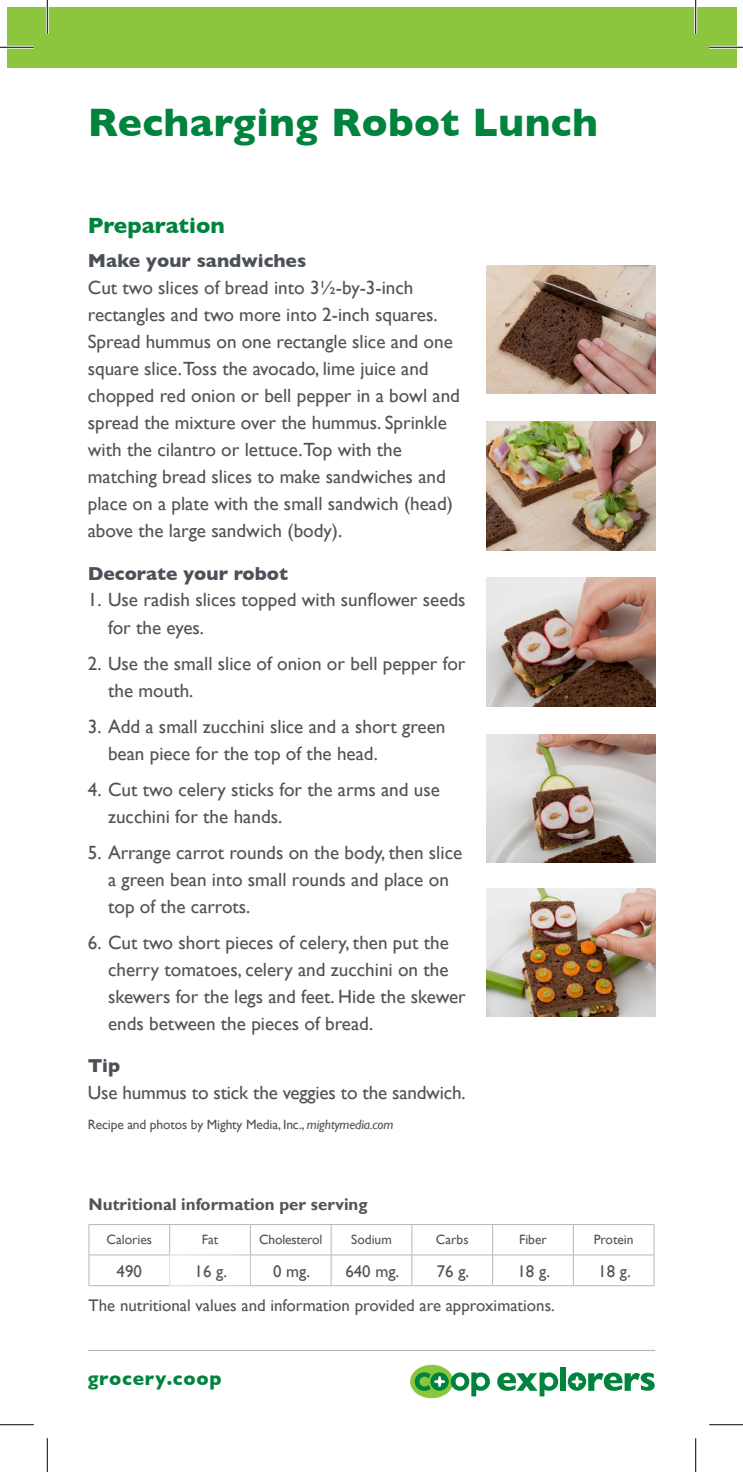
<style>
.page{position:relative;width:743px;height:1472px;background:#fff}
.page>*{position:absolute;margin:0;border:0;box-sizing:border-box;transform-origin:0 0}
.t1{font:800 40.5px "Gill Sans";letter-spacing:.01em;color:#00843d}
.Header_1{font:800 22.5px "Gill Sans";color:#00843d}
.Recipe_Steps{font:19.12px/27px "Gill Sans";color:#535355}
.Header_2{font:800 19.12px "Gill Sans";color:#4c5159}
.t2{font:800 19.12px "Gill Sans";letter-spacing:.035em;color:#00843d}
.Ingredients{font:16.88px "Gill Sans";color:#535355}
.Body{font:700 16.88px "Gill Sans";color:#535355}
.Ingredient_checklist{font:16.88px "Gill Sans";color:#535355}
.Ingredient_checklist-2{font:13.5px "Gill Sans";letter-spacing:-.01em;color:#535355}
.s1{font-style:italic}
</style>
<div class="page">
<img style="left:486px;top:265px;width:169px;height:129px">
<hr style="left:89px;top:1224px;width:81px;height:1px;background:#b4b8b9">
<hr style="left:88px;top:1224px;width:1px;height:30px;background:#b4b8b9">
<hr style="left:170px;top:1224px;width:80px;height:1px;background:#b4b8b9">
<hr style="left:169px;top:1224px;width:1px;height:30px;background:#b4b8b9">
<hr style="left:250px;top:1224px;width:81px;height:1px;background:#b4b8b9">
<hr style="left:250px;top:1224px;width:1px;height:30px;background:#b4b8b9">
<hr style="left:331px;top:1224px;width:81px;height:1px;background:#b4b8b9">
<hr style="left:331px;top:1224px;width:1px;height:30px;background:#b4b8b9">
<hr style="left:412px;top:1224px;width:80px;height:1px;background:#b4b8b9">
<hr style="left:411px;top:1224px;width:1px;height:30px;background:#b4b8b9">
<hr style="left:492px;top:1224px;width:81px;height:1px;background:#b4b8b9">
<hr style="left:492px;top:1224px;width:1px;height:30px;background:#b4b8b9">
<hr style="left:573px;top:1224px;width:81px;height:1px;background:#b4b8b9">
<hr style="left:573px;top:1224px;width:1px;height:30px;background:#b4b8b9">
<hr style="left:653px;top:1224px;width:1px;height:30px;background:#b4b8b9">
<hr style="left:89px;top:1254px;width:80px;height:1px;background:#b4b8b9">
<hr style="left:88px;top:1255px;width:1px;height:30px;background:#b4b8b9">
<hr style="left:251px;top:1254px;width:80px;height:1px;background:#b4b8b9">
<hr style="left:331px;top:1254px;width:81px;height:1px;background:#b4b8b9">
<hr style="left:331px;top:1255px;width:1px;height:30px;background:#b4b8b9">
<hr style="left:412px;top:1254px;width:80px;height:1px;background:#b4b8b9">
<hr style="left:411px;top:1255px;width:1px;height:30px;background:#b4b8b9">
<hr style="left:492px;top:1254px;width:81px;height:1px;background:#b4b8b9">
<hr style="left:492px;top:1255px;width:1px;height:30px;background:#b4b8b9">
<hr style="left:573px;top:1254px;width:81px;height:1px;background:#b4b8b9">
<hr style="left:573px;top:1255px;width:1px;height:30px;background:#b4b8b9">
<hr style="left:653px;top:1255px;width:1px;height:30px;background:#b4b8b9">
<hr style="left:89px;top:1285px;width:80px;height:1px;background:#b4b8b9">
<hr style="left:251px;top:1285px;width:80px;height:1px;background:#b4b8b9">
<hr style="left:331px;top:1285px;width:81px;height:1px;background:#b4b8b9">
<hr style="left:412px;top:1285px;width:80px;height:1px;background:#b4b8b9">
<hr style="left:492px;top:1285px;width:81px;height:1px;background:#b4b8b9">
<hr style="left:573px;top:1285px;width:81px;height:1px;background:#b4b8b9">
<img style="left:486px;top:734px;width:169px;height:128px">
<img style="left:486px;top:888px;width:169px;height:128px">
<img style="left:486px;top:578px;width:169px;height:128px">
<img style="left:486px;top:422px;width:169px;height:128px">
<hr style="left:88px;top:1349px;width:567px;height:2px;background:#b4b8b9">
<svg style="left:410px;top:1364px;width:43px;height:34px"></svg>
<svg style="left:414px;top:1372px;width:76px;height:24px"></svg>
<div style="left:560px;top:1366px;width:5px;height:24px;background:#00843d"></div>
<svg style="left:497px;top:1372px;width:61px;height:24px"></svg>
<svg style="left:567px;top:1372px;width:87px;height:18px"></svg>
<div style="left:7px;top:7px;width:729px;height:61px;background:#8bc63e"></div>
<hr style="left:0;top:46px;width:34px;height:3px;background:#fff">
<hr style="left:709px;top:46px;width:33px;height:3px;background:#fff">
<hr style="left:46px;top:0;width:3px;height:34px;background:#fff">
<hr style="left:694px;top:0;width:3px;height:34px;background:#fff">
<hr style="left:0;top:47px;width:34px;height:1px;background:#000">
<hr style="left:709px;top:47px;width:33px;height:1px;background:#000">
<hr style="left:0;top:1424px;width:34px;height:1px;background:#000">
<hr style="left:709px;top:1424px;width:33px;height:1px;background:#000">
<hr style="left:47px;top:0;width:1px;height:34px;background:#000">
<hr style="left:47px;top:1438px;width:1px;height:34px;background:#000">
<hr style="left:695px;top:0;width:1px;height:34px;background:#000">
<hr style="left:695px;top:1438px;width:1px;height:34px;background:#000">
<p class="t1" style="left:88px;top:98px;width:511px">Recharging Robot Lunch</p>
<p class="Header_1" style="left:88px;top:212px;width:138px">Preparation</p>
<p class="Header_2" style="left:88px;top:249px;width:220px">Make your sandwiches</p>
<p class="Recipe_Steps" style="left:88px;top:274px;width:373px">Cut two slices of bread into 3½-by-3-inch rectangles and two more into 2-inch squares.<br>Spread hummus on one rectangle slice and one square slice.Toss the avocado, lime juice and chopped red onion or bell pepper in a bowl and spread the mixture over the hummus. Sprinkle with the cilantro or lettuce.Top with the matching bread slices to make sandwiches and place on a plate with the small sandwich (head) above the large sandwich (body).</p>
<p class="Header_2" style="left:88px;top:562px;width:202px">Decorate your robot</p>
<p class="Recipe_Steps" style="left:108px;top:587px;width:359px;text-indent:-20px">1. Use radish slices topped with sunflower seeds for the eyes.</p>
<p class="Recipe_Steps" style="left:108px;top:650px;width:359px;text-indent:-20px">2. Use the small slice of onion or bell pepper for the mouth.</p>
<p class="Recipe_Steps" style="left:108px;top:713px;width:339px;text-indent:-20px">3. Add a small zucchini slice and a short green bean piece for the top of the head.</p>
<p class="Recipe_Steps" style="left:108px;top:776px;width:333px;text-indent:-20px">4. Cut two celery sticks for the arms and use zucchini for the hands.</p>
<p class="Recipe_Steps" style="left:108px;top:839px;width:355px;text-indent:-20px">5. Arrange carrot rounds on the body, then slice a green bean into small rounds and place on top of the carrots.</p>
<p class="Recipe_Steps" style="left:108px;top:929px;width:359px;text-indent:-20px">6. Cut two short pieces of celery, then put the cherry tomatoes, celery and zucchini on the skewers for the legs and feet. Hide the skewer ends between the pieces of bread.</p>
<p class="Header_2" style="left:88px;top:1054px;width:34px">Tip</p>
<p class="Recipe_Steps" style="left:88px;top:1079px;width:379px">Use hummus to stick the veggies to the sandwich.</p>
<p class="Ingredient_checklist-2" style="left:88px;top:1116px;width:307px">Recipe and photos by Mighty Media, Inc., <span class="s1">mightymedia.com</span></p>
<p class="Body" style="left:89px;top:1194px;width:280px">Nutritional information per serving</p>
<p class="Ingredient_checklist-2" style="left:106px;top:1231px;width:47px">Calories</p>
<p class="Ingredient_checklist-2" style="left:202px;top:1231px;width:18px">Fat</p>
<p class="Ingredient_checklist-2" style="left:259px;top:1231px;width:65px">Cholesterol</p>
<p class="Ingredient_checklist-2" style="left:351px;top:1231px;width:42px">Sodium</p>
<p class="Ingredient_checklist-2" style="left:436px;top:1231px;width:34px">Carbs</p>
<p class="Ingredient_checklist-2" style="left:519px;top:1231px;width:29px">Fiber</p>
<p class="Ingredient_checklist-2" style="left:593px;top:1231px;width:42px">Protein</p>
<p class="Ingredient_checklist" style="left:117px;top:1261px;width:27px">490</p>
<p class="Ingredient_checklist" style="left:195px;top:1261px;width:34px">16 g.</p>
<p class="Ingredient_checklist" style="left:273px;top:1261px;width:39px">0 mg.</p>
<p class="Ingredient_checklist" style="left:345px;top:1261px;width:55px">640 mg.</p>
<p class="Ingredient_checklist" style="left:437px;top:1261px;width:34px">76 g.</p>
<p class="Ingredient_checklist" style="left:517px;top:1261px;width:34px">18 g.</p>
<p class="Ingredient_checklist" style="left:598px;top:1261px;width:34px">18 g.</p>
<p class="Ingredients" style="left:89px;top:1295px;width:467px">The nutritional values and information provided are approximations.</p>
<p class="t2" style="left:88px;top:1367px;width:135px">grocery.coop</p>
</div>
